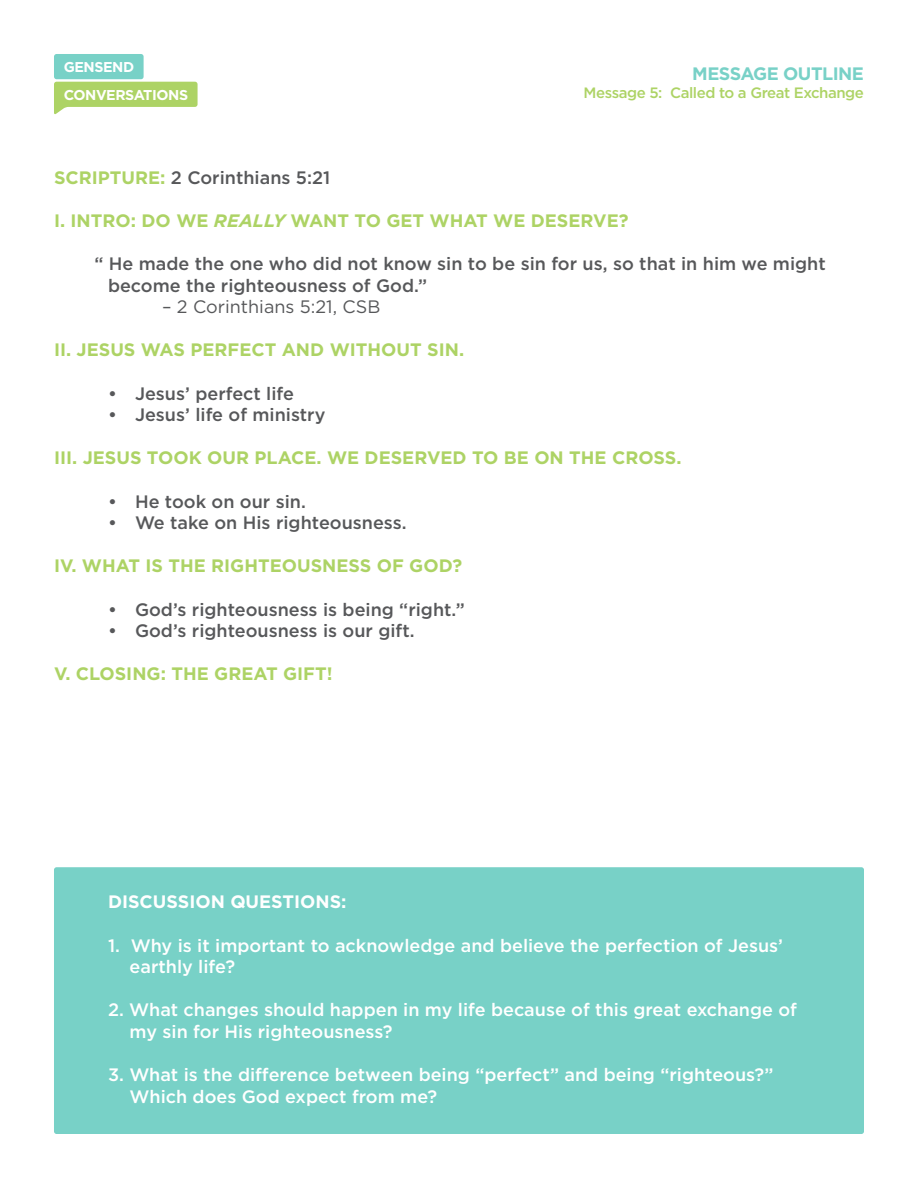
<style>
.page{position:relative;width:918px;height:1188px;background:#fff}
.page>*{position:absolute;margin:0;border:0;box-sizing:border-box;transform-origin:0 0}
.t1{font:500 18px/21.6px "Gotham";color:#57585a}
.t2{font:500 18px/21.6px "Gotham";color:#fff}
.t3{font:700 18px "Gotham";color:#add365}
.t4{font:18px "Gotham";color:#57585a}
.t5{font:700 18px "Gotham";color:#fff}
.t6{font:700 18px "Gotham";letter-spacing:-.03em;color:#78d1c7}
.t7{font:500 15px "Gotham";letter-spacing:-.03em;color:#add365}
.t8{font:700 14.25px/28px "Gotham";letter-spacing:-.03em;color:#fff}
.s1{font-weight:700;color:#add365}
.s2{font-style:italic}
</style>
<div class="page">
<div style="left:54px;top:54px;width:90px;height:25px;background:#78d1c7;border-radius:3px"></div>
<svg style="left:54px;top:82px;width:144px;height:32px"></svg>
<div style="left:54px;top:867px;width:810px;height:267px;background:#78d1c7;border-radius:3px"></div>
<p class="t8" style="left:64px;top:52px;width:126px">GENSEND<br>CONVERSATIONS</p>
<p class="t6" style="left:692px;top:63px;width:173px">MESSAGE OUTLINE</p>
<p class="t7" style="left:584px;top:83px;width:282px">Message 5: Called to a Great Exchange</p>
<p class="t1" style="left:54px;top:166px;width:278px"><span class="s1">SCRIPTURE:</span> 2 Corinthians 5:21</p>
<p class="t3" style="left:54px;top:210px;width:576px">I. INTRO: DO WE <span class="s2">REALLY</span> WANT TO GET WHAT WE DESERVE?</p>
<p class="t1" style="left:108px;top:253px;width:719px;text-indent:-14px">“ He made the one who did not know sin to be sin for us, so that in him we might become the righteousness of God.”</p>
<p class="t4" style="left:162px;top:295px;width:220px">– 2 Corinthians 5:21, CSB</p>
<p class="t3" style="left:54px;top:340px;width:412px">II. JESUS WAS PERFECT AND WITHOUT SIN.</p>
<p class="t1" style="left:108px;top:382px;width:188px">• Jesus’ perfect life</p>
<p class="t1" style="left:108px;top:404px;width:219px">• Jesus’ life of ministry</p>
<p class="t3" style="left:54px;top:448px;width:629px">III. JESUS TOOK OUR PLACE. WE DESERVED TO BE ON THE CROSS.</p>
<p class="t1" style="left:108px;top:490px;width:199px">• He took on our sin.</p>
<p class="t1" style="left:108px;top:512px;width:300px">• We take on His righteousness.</p>
<p class="t3" style="left:54px;top:556px;width:410px">IV. WHAT IS THE RIGHTEOUSNESS OF GOD?</p>
<p class="t1" style="left:108px;top:598px;width:358px">• God’s righteousness is being “right.”</p>
<p class="t1" style="left:108px;top:620px;width:308px">• God’s righteousness is our gift.</p>
<p class="t3" style="left:54px;top:664px;width:280px">V. CLOSING: THE GREAT GIFT!</p>
<p class="t5" style="left:108px;top:892px;width:240px">DISCUSSION QUESTIONS:</p>
<p class="t2" style="left:130px;top:934px;width:655px;text-indent:-22px">1. Why is it important to acknowledge and believe the perfection of Jesus’ earthly life?</p>
<p class="t2" style="left:130px;top:999px;width:669px;text-indent:-22px">2. What changes should happen in my life because of this great exchange of my sin for His righteousness?</p>
<p class="t2" style="left:108px;top:1064px;width:667px">3. What is the difference between being “perfect” and being “righteous?”</p>
<p class="t2" style="left:130px;top:1085px;width:309px">Which does God expect from me?</p>
</div>
